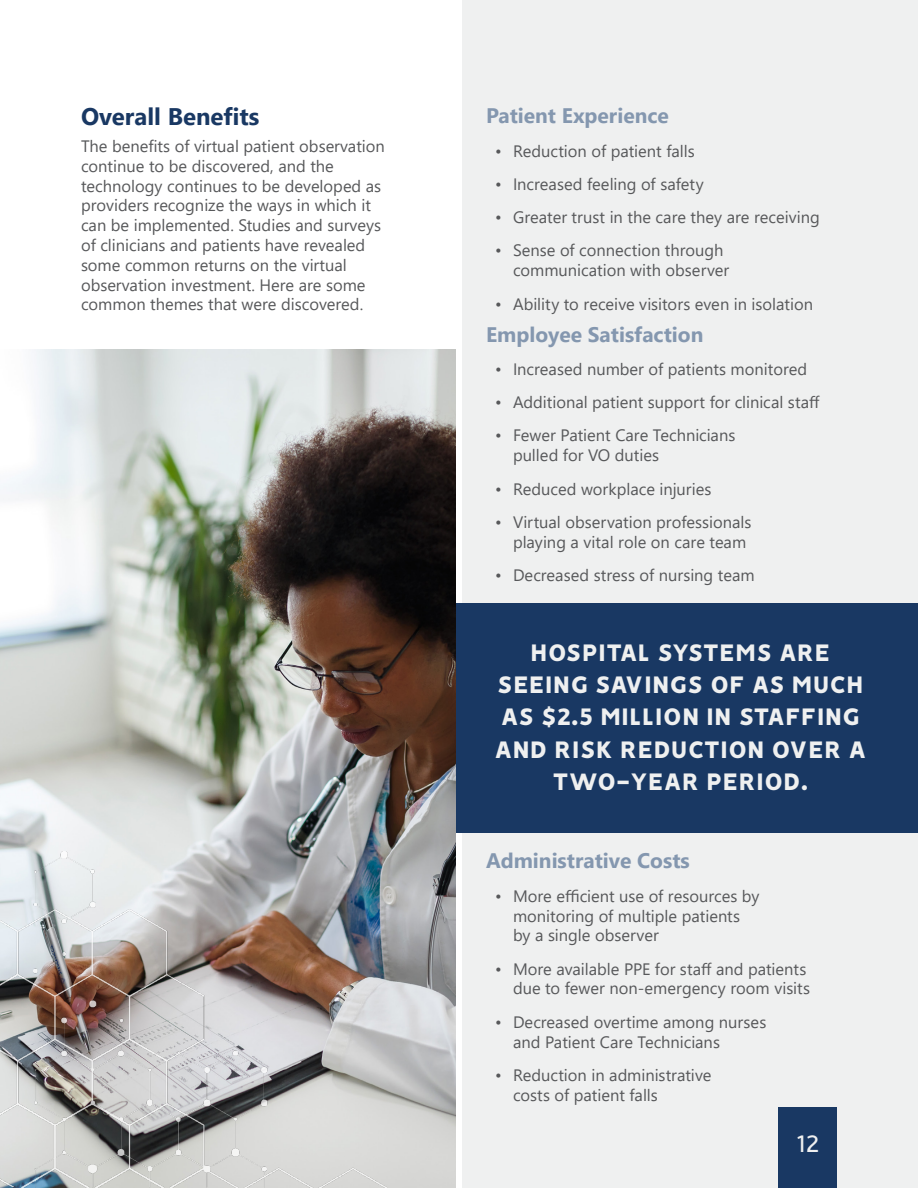
<style>
.page{position:relative;width:918px;height:1188px;background:#fff}
.page>*{position:absolute;margin:0;border:0;box-sizing:border-box;transform-origin:0 0}
.Pulled_Quotes{font:800 27px/32.4px "Vision";color:#eff0f0;text-align:center}
.Pulled_Quotes-2{font:27px "Vision";color:#eff0f0}
.Heading_2{font:700 24px "Segoe UI";color:#193863}
.Heading_3{font:700 21px "Segoe UI";color:#8497af}
.Body{font:16.5px/19.8px "Segoe UI";color:#57585a}
</style>
<div class="page">
<div style="left:462px;top:0;width:456px;height:1188px;background:#eff0f0"></div>
<div style="left:456px;top:603px;width:462px;height:229px;background:#193863"></div>
<img style="left:0;top:350px;width:456px;height:838px">
<div style="left:779px;top:1107px;width:58px;height:81px;background:#193863"></div>
<img style="left:0;top:852px;width:388px;height:336px">
<p class="Heading_2" style="left:81px;top:94px;width:180px">Overall Benefits</p>
<p class="Body" style="left:81px;top:135px;width:305px">The benefits of virtual patient observation continue to be discovered, and the technology continues to be developed as providers recognize the ways in which it can be implemented. Studies and surveys of clinicians and patients have revealed some common returns on the virtual observation investment. Here are some common themes that were discovered.</p>
<p class="Heading_3" style="left:486px;top:96px;width:184px">Patient Experience</p>
<p class="Body" style="left:495px;top:139px;width:201px">• Reduction of patient falls</p>
<p class="Body" style="left:495px;top:173px;width:210px">• Increased feeling of safety</p>
<p class="Body" style="left:495px;top:206px;width:326px">• Greater trust in the care they are receiving</p>
<p class="Body" style="left:513px;top:239px;width:218px;text-indent:-18px">• Sense of connection through communication with observer</p>
<p class="Body" style="left:495px;top:292px;width:320px">• Ability to receive visitors even in isolation</p>
<p class="Heading_3" style="left:486px;top:314px;width:219px">Employee Satisfaction</p>
<p class="Body" style="left:495px;top:358px;width:314px">• Increased number of patients monitored</p>
<p class="Body" style="left:495px;top:391px;width:326px">• Additional patient support for clinical staff</p>
<p class="Body" style="left:513px;top:424px;width:224px;text-indent:-18px">• Fewer Patient Care Technicians pulled for VO duties</p>
<p class="Body" style="left:495px;top:477px;width:218px">• Reduced workplace injuries</p>
<p class="Body" style="left:513px;top:511px;width:240px;text-indent:-18px">• Virtual observation professionals playing a vital role on care team</p>
<p class="Body" style="left:495px;top:564px;width:261px">• Decreased stress of nursing team</p>
<p class="Pulled_Quotes" style="left:494px;top:636px;width:373px">HOSPITAL SYSTEMS ARE<br>SEEING SAVINGS OF AS MUCH<br>AS $2.5 MILLION IN STAFFING<br>AND RISK REDUCTION OVER A<br>TWO-YEAR PERIOD.</p>
<p class="Heading_3" style="left:486px;top:841px;width:205px">Administrative Costs</p>
<p class="Body" style="left:513px;top:885px;width:248px;text-indent:-18px">• More efficient use of resources by monitoring of multiple patients by a single observer</p>
<p class="Body" style="left:495px;top:957px;width:317px;text-align:right">• More available PPE for staff and patients due to fewer non-emergency room visits</p>
<p class="Body" style="left:513px;top:1011px;width:255px;text-indent:-18px">• Decreased overtime among nurses and Patient Care Technicians</p>
<p class="Body" style="left:513px;top:1064px;width:200px;text-indent:-18px">• Reduction in administrative costs of patient falls</p>
<p class="Pulled_Quotes-2" style="left:796px;top:1128px;width:25px">12</p>
</div>
